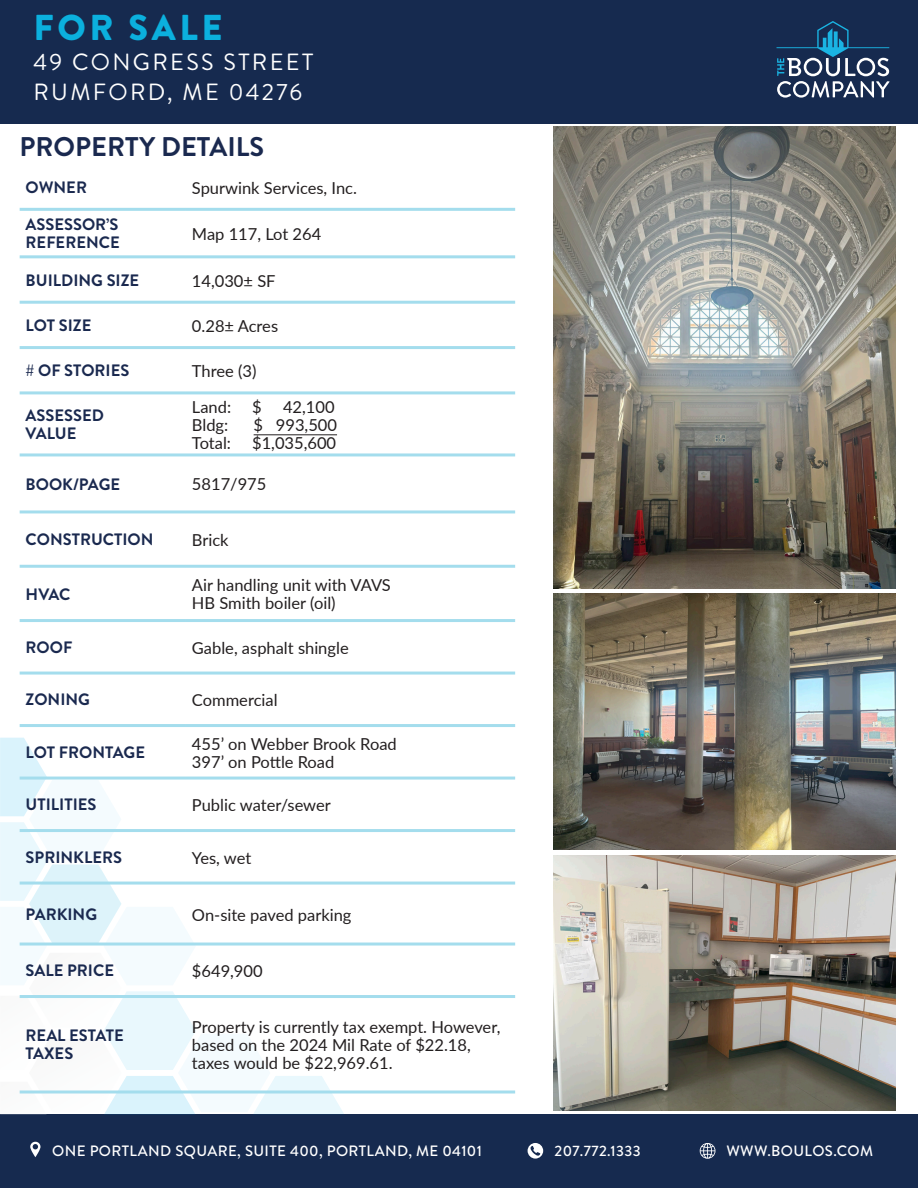
<style>
.page{position:relative;width:918px;height:1188px;background:#fff}
.page>*{position:absolute;margin:0;border:0;box-sizing:border-box;transform-origin:0 0}
.t1{font:900 36px "Brandon Grotesque";letter-spacing:.1em;color:#0bb0de}
.t2{font:700 27px "Brandon Grotesque";color:#1a294f}
.t3{font:23.4px "Brandon Grotesque";letter-spacing:.1em;color:#fff}
.t4{font:16.5px/18px "Lato";color:#231f20}
.t5{font:700 16.5px "Brandon Grotesque";color:#1a294f}
.t6{font:500 15px "Brandon Grotesque";letter-spacing:.025em;color:#fff}
</style>
<div class="page">
<div style="left:0;top:0;width:918px;height:123px;background:#162a4f"></div>
<svg style="left:777px;top:21px;width:113px;height:77px"></svg>
<div style="left:0;top:1115px;width:918px;height:73px;background:#162a4f"></div>
<svg style="left:0;top:738px;width:345px;height:377px"></svg>
<svg style="left:30px;top:1142px;width:11px;height:15px"></svg>
<svg style="left:528px;top:1143px;width:15px;height:16px"></svg>
<svg style="left:700px;top:1143px;width:15px;height:16px"></svg>
<img style="left:554px;top:594px;width:341px;height:256px">
<img style="left:554px;top:855px;width:341px;height:256px">
<hr style="left:20px;top:208px;width:166px;height:3px;background:#a4dded">
<hr style="left:186px;top:208px;width:329px;height:3px;background:#a4dded">
<hr style="left:20px;top:255px;width:166px;height:3px;background:#a4dded">
<hr style="left:186px;top:255px;width:329px;height:3px;background:#a4dded">
<hr style="left:20px;top:301px;width:166px;height:3px;background:#a4dded">
<hr style="left:186px;top:301px;width:329px;height:3px;background:#a4dded">
<hr style="left:20px;top:346px;width:166px;height:3px;background:#a4dded">
<hr style="left:186px;top:346px;width:329px;height:3px;background:#a4dded">
<hr style="left:20px;top:391px;width:166px;height:3px;background:#a4dded">
<hr style="left:186px;top:391px;width:329px;height:3px;background:#a4dded">
<hr style="left:20px;top:453px;width:166px;height:3px;background:#a4dded">
<hr style="left:186px;top:453px;width:329px;height:3px;background:#a4dded">
<hr style="left:20px;top:510px;width:166px;height:3px;background:#a4dded">
<hr style="left:186px;top:510px;width:329px;height:3px;background:#a4dded">
<hr style="left:20px;top:565px;width:166px;height:3px;background:#a4dded">
<hr style="left:186px;top:565px;width:329px;height:3px;background:#a4dded">
<hr style="left:20px;top:619px;width:166px;height:3px;background:#a4dded">
<hr style="left:186px;top:619px;width:329px;height:3px;background:#a4dded">
<hr style="left:20px;top:672px;width:166px;height:3px;background:#a4dded">
<hr style="left:186px;top:672px;width:329px;height:3px;background:#a4dded">
<hr style="left:20px;top:724px;width:166px;height:3px;background:#a4dded">
<hr style="left:186px;top:724px;width:329px;height:3px;background:#a4dded">
<hr style="left:20px;top:777px;width:166px;height:3px;background:#a4dded">
<hr style="left:186px;top:777px;width:329px;height:3px;background:#a4dded">
<hr style="left:20px;top:829px;width:166px;height:3px;background:#a4dded">
<hr style="left:186px;top:829px;width:329px;height:3px;background:#a4dded">
<hr style="left:20px;top:882px;width:166px;height:3px;background:#a4dded">
<hr style="left:186px;top:882px;width:329px;height:3px;background:#a4dded">
<hr style="left:20px;top:943px;width:166px;height:3px;background:#a4dded">
<hr style="left:186px;top:943px;width:329px;height:3px;background:#a4dded">
<hr style="left:20px;top:995px;width:166px;height:3px;background:#a4dded">
<hr style="left:186px;top:995px;width:329px;height:3px;background:#a4dded">
<svg style="left:20px;top:1090px;width:166px;height:4px"></svg>
<svg style="left:186px;top:1090px;width:329px;height:4px"></svg>
<hr style="left:254px;top:434px;width:83px;height:1px;background:#231f20">
<img style="left:554px;top:127px;width:341px;height:462px">
<p class="t1" style="left:33px;top:2px;width:191px">FOR SALE</p>
<p class="t3" style="left:33px;top:46px;width:281px">49 CONGRESS STREET</p>
<p class="t3" style="left:33px;top:76px;width:270px">RUMFORD, ME 04276</p>
<p class="t2" style="left:20px;top:128px;width:246px">PROPERTY DETAILS</p>
<p class="t5" style="left:26px;top:176px;width:63px">OWNER</p>
<p class="t4" style="left:192px;top:178px;width:167px">Spurwink Services, Inc.</p>
<p class="t5" style="left:26px;top:213px;width:94px">ASSESSOR’S</p>
<p class="t5" style="left:26px;top:231px;width:96px">REFERENCE</p>
<p class="t4" style="left:192px;top:224px;width:131px">Map 117, Lot 264</p>
<p class="t5" style="left:26px;top:268px;width:115px">BUILDING SIZE</p>
<p class="t4" style="left:192px;top:271px;width:85px">14,030± SF</p>
<p class="t5" style="left:26px;top:314px;width:67px">LOT SIZE</p>
<p class="t4" style="left:192px;top:316px;width:88px">0.28± Acres</p>
<p class="t5" style="left:26px;top:359px;width:105px"># OF STORIES</p>
<p class="t4" style="left:192px;top:362px;width:66px">Three (3)</p>
<p class="t5" style="left:26px;top:404px;width:80px">ASSESSED</p>
<p class="t5" style="left:26px;top:422px;width:52px">VALUE</p>
<p class="t4" style="left:192px;top:397px;width:41px">Land:</p>
<p class="t4" style="left:252px;top:397px;width:11px">$</p>
<p class="t4" style="left:283px;top:397px;width:53px">42,100</p>
<p class="t4" style="left:192px;top:415px;width:38px">Bldg:</p>
<p class="t4" style="left:254px;top:415px;width:85px">$ 993,500</p>
<p class="t4" style="left:192px;top:433px;width:41px">Total:</p>
<p class="t4" style="left:252px;top:433px;width:86px">$1,035,600</p>
<p class="t5" style="left:26px;top:472px;width:96px">BOOK/PAGE</p>
<p class="t4" style="left:192px;top:475px;width:76px">5817/975</p>
<p class="t5" style="left:26px;top:528px;width:129px">CONSTRUCTION</p>
<p class="t4" style="left:192px;top:530px;width:38px">Brick</p>
<p class="t5" style="left:26px;top:582px;width:46px">HVAC</p>
<p class="t4" style="left:192px;top:576px;width:200px">Air handling unit with VAVS</p>
<p class="t4" style="left:192px;top:594px;width:145px">HB Smith boiler (oil)</p>
<p class="t5" style="left:26px;top:636px;width:48px">ROOF</p>
<p class="t4" style="left:192px;top:638px;width:158px">Gable, asphalt shingle</p>
<p class="t5" style="left:26px;top:688px;width:66px">ZONING</p>
<p class="t4" style="left:192px;top:691px;width:87px">Commercial</p>
<p class="t5" style="left:26px;top:741px;width:121px">LOT FRONTAGE</p>
<p class="t4" style="left:192px;top:734px;width:206px">455’ on Webber Brook Road</p>
<p class="t4" style="left:192px;top:752px;width:144px">397’ on Pottle Road</p>
<p class="t5" style="left:26px;top:793px;width:72px">UTILITIES</p>
<p class="t4" style="left:192px;top:796px;width:140px">Public water/sewer</p>
<p class="t5" style="left:26px;top:846px;width:98px">SPRINKLERS</p>
<p class="t4" style="left:192px;top:848px;width:61px">Yes, wet</p>
<p class="t5" style="left:26px;top:902px;width:73px">PARKING</p>
<p class="t4" style="left:192px;top:905px;width:161px">On-site paved parking</p>
<p class="t5" style="left:26px;top:959px;width:90px">SALE PRICE</p>
<p class="t4" style="left:192px;top:962px;width:72px">$649,900</p>
<p class="t5" style="left:26px;top:1024px;width:100px">REAL ESTATE</p>
<p class="t5" style="left:26px;top:1042px;width:49px">TAXES</p>
<p class="t4" style="left:192px;top:1018px;width:310px">Property is currently tax exempt. However, based on the 2024 Mil Rate of $22.18, taxes would be $22,969.61.</p>
<p class="t6" style="left:52px;top:1140px;width:431px">ONE PORTLAND SQUARE, SUITE 400, PORTLAND, ME 04101</p>
<p class="t6" style="left:555px;top:1140px;width:88px">207.772.1333</p>
<p class="t6" style="left:726px;top:1140px;width:148px">WWW.BOULOS.COM</p>
</div>
